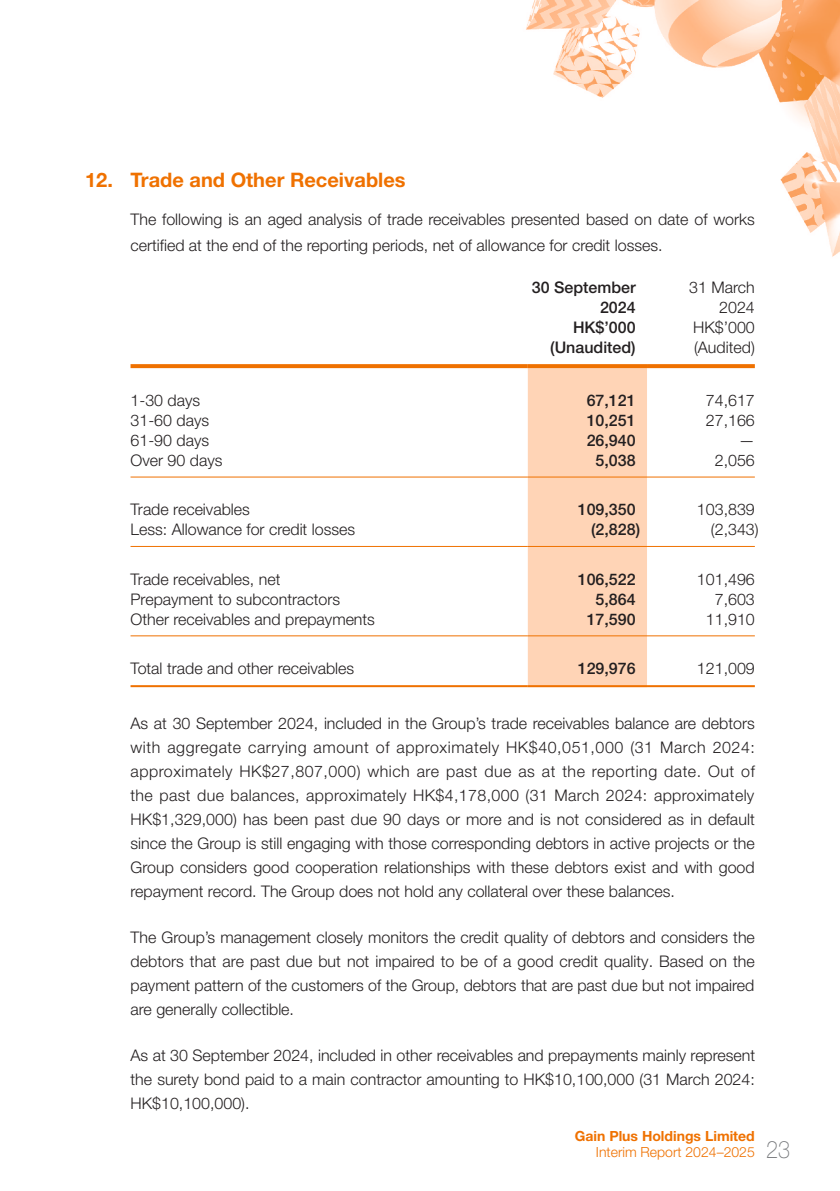
<style>
.page{position:relative;width:840px;height:1191px;background:#fff}
.page>*{position:absolute;margin:0;border:0;box-sizing:border-box;transform-origin:0 0}
.t1{font:100 24px "Helvetica Neue LT Pro";color:#76787b;scale:.9 1}
.t2{font:700 20px "Helvetica Neue LT Pro";color:#ef7100}
.t3{font:300 16px/24px "Helvetica Neue LT Pro";color:#231f20;text-align:justify}
.t4{font:500 16px/20px "Helvetica Neue LT Pro";color:#231f20;text-align:right}
.t5{font:700 14px "Helvetica Neue LT Pro";color:#ef7100}
.t6{font:300 14px "Helvetica Neue LT Pro";color:#ef7100}
</style>
<div class="page">
<img style="left:130px;top:0;width:709px;height:688px">
<div style="left:527px;top:368px;width:119px;height:317px;background:#ffd4b6"></div>
<svg style="left:130px;top:364px;width:397px;height:4px;background:#ef7508"></svg>
<svg style="left:527px;top:364px;width:119px;height:4px"></svg>
<svg style="left:646px;top:364px;width:108px;height:4px"></svg>
<hr style="left:130px;top:476px;width:397px;height:1px;background:#ef7100">
<hr style="left:527px;top:476px;width:119px;height:1px;background:#ef7100">
<hr style="left:646px;top:476px;width:108px;height:1px;background:#ef7100">
<hr style="left:130px;top:546px;width:397px;height:1px;background:#ef7100">
<hr style="left:527px;top:546px;width:119px;height:1px;background:#ef7100">
<hr style="left:646px;top:546px;width:108px;height:1px;background:#ef7100">
<hr style="left:130px;top:635px;width:397px;height:1px;background:#ef7100">
<hr style="left:527px;top:635px;width:119px;height:1px;background:#ef7100">
<hr style="left:646px;top:635px;width:108px;height:1px;background:#ef7100">
<hr style="left:130px;top:685px;width:397px;height:2px;background:#ef7100">
<hr style="left:527px;top:685px;width:119px;height:2px;background:#ef7100">
<hr style="left:646px;top:685px;width:108px;height:2px;background:#ef7100">
<p class="t2" style="left:85px;top:168px;width:322px">12. Trade and Other Receivables</p>
<p class="t3" style="left:130px;top:206px;width:625px;line-height:26px">The following is an aged analysis of trade receivables presented based on date of works certified at the end of the reporting periods, net of allowance for credit losses.</p>
<p class="t4" style="left:531px;top:277px;width:105px">30 September<br>2024</p>
<p class="t3" style="left:688px;top:277px;width:67px;line-height:20px;text-align:right">31 March<br>2024</p>
<p class="t4" style="left:572px;top:317px;width:64px">HK$’000</p>
<p class="t3" style="left:692px;top:315px;width:63px">HK$’000</p>
<p class="t4" style="left:550px;top:337px;width:87px">(Unaudited)</p>
<p class="t3" style="left:693px;top:335px;width:62px">(Audited)</p>
<p class="t3" style="left:130px;top:388px;width:71px">1-30 days</p>
<p class="t4" style="left:586px;top:390px;width:50px">67,121</p>
<p class="t3" style="left:705px;top:388px;width:50px">74,617</p>
<p class="t3" style="left:130px;top:408px;width:80px">31-60 days</p>
<p class="t4" style="left:586px;top:410px;width:50px">10,251</p>
<p class="t3" style="left:705px;top:408px;width:50px">27,166</p>
<p class="t3" style="left:130px;top:428px;width:80px">61-90 days</p>
<p class="t4" style="left:586px;top:430px;width:50px">26,940</p>
<p class="t3" style="left:738px;top:428px;width:17px">—</p>
<p class="t3" style="left:130px;top:448px;width:93px">Over 90 days</p>
<p class="t4" style="left:595px;top:450px;width:42px">5,038</p>
<p class="t3" style="left:714px;top:448px;width:42px">2,056</p>
<p class="t3" style="left:130px;top:497px;width:121px">Trade receivables</p>
<p class="t4" style="left:577px;top:499px;width:59px">109,350</p>
<p class="t3" style="left:696px;top:497px;width:59px">103,839</p>
<p class="t3" style="left:130px;top:517px;width:226px">Less: Allowance for credit losses</p>
<p class="t4" style="left:590px;top:519px;width:50px">(2,828)</p>
<p class="t3" style="left:710px;top:517px;width:49px">(2,343)</p>
<p class="t3" style="left:130px;top:566px;width:151px">Trade receivables, net</p>
<p class="t4" style="left:577px;top:569px;width:59px">106,522</p>
<p class="t3" style="left:696px;top:566px;width:59px">101,496</p>
<p class="t3" style="left:130px;top:586px;width:211px">Prepayment to subcontractors</p>
<p class="t4" style="left:595px;top:589px;width:42px">5,864</p>
<p class="t3" style="left:714px;top:586px;width:42px">7,603</p>
<p class="t3" style="left:130px;top:606px;width:246px">Other receivables and prepayments</p>
<p class="t4" style="left:586px;top:609px;width:50px">17,590</p>
<p class="t3" style="left:705px;top:606px;width:50px">11,910</p>
<p class="t3" style="left:130px;top:656px;width:225px">Total trade and other receivables</p>
<p class="t4" style="left:577px;top:658px;width:59px">129,976</p>
<p class="t3" style="left:696px;top:656px;width:59px">121,009</p>
<p class="t3" style="left:130px;top:710px;width:625px">As at 30 September 2024, included in the Group’s trade receivables balance are debtors with aggregate carrying amount of approximately HK$40,051,000 (31 March 2024: approximately HK$27,807,000) which are past due as at the reporting date. Out of the past due balances, approximately HK$4,178,000 (31 March 2024: approximately HK$1,329,000) has been past due 90 days or more and is not considered as in default since the Group is still engaging with those corresponding debtors in active projects or the Group considers good cooperation relationships with these debtors exist and with good repayment record. The Group does not hold any collateral over these balances.</p>
<p class="t3" style="left:130px;top:924px;width:625px">The Group’s management closely monitors the credit quality of debtors and considers the debtors that are past due but not impaired to be of a good credit quality. Based on the payment pattern of the customers of the Group, debtors that are past due but not impaired are generally collectible.</p>
<p class="t3" style="left:130px;top:1042px;width:626px">As at 30 September 2024, included in other receivables and prepayments mainly represent the surety bond paid to a main contractor amounting to HK$10,100,000 (31 March 2024:<br>HK$10,100,000).</p>
<p class="t5" style="left:574px;top:1127px;width:181px">Gain Plus Holdings Limited</p>
<p class="t6" style="left:595px;top:1143px;width:160px">Interim Report 2024–2025</p>
<h1 class="t1" style="left:765px;top:1134px;width:28px">23</h1>
</div>
